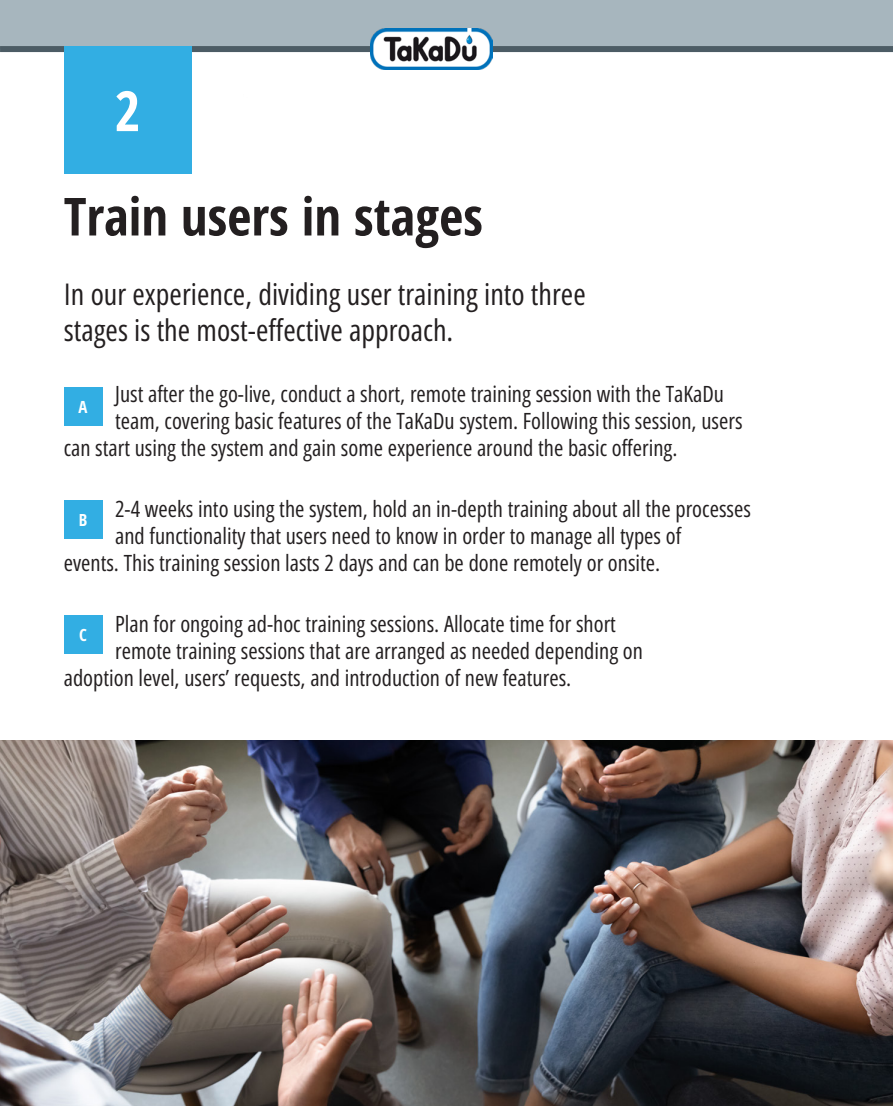
<style>
.page{position:relative;width:893px;height:1106px;background:#fff}
.page>*{position:absolute;margin:0;border:0;box-sizing:border-box;transform-origin:0 0}
.t1{font:700 55.5px "Open Sans Hebrew Condensed";color:#fff}
.t2{font:700 52.5px "Open Sans Hebrew Condensed";color:#231f20}
.t3{font:30px/36px "Open Sans Hebrew Condensed";color:#231f20}
.t4{font:22.5px "Open Sans Hebrew Condensed";color:#231f20}
.t5{font:700 16.8px "Open Sans Hebrew Condensed";color:#fff}
</style>
<div class="page">
<div style="left:0;top:0;width:893px;height:49px;background:#a7b6be"></div>
<div style="left:0;top:46px;width:893px;height:6px;background:#4c5c65"></div>
<img style="left:371px;top:29px;width:122px;height:41px">
<div style="left:64px;top:46px;width:127px;height:128px;background:#32aee3"></div>
<div style="left:64px;top:387px;width:38px;height:39px;background:#32aee3"></div>
<div style="left:64px;top:500px;width:38px;height:38px;background:#32aee3"></div>
<div style="left:64px;top:615px;width:38px;height:39px;background:#32aee3"></div>
<img style="left:0;top:740px;width:893px;height:366px">
<h1 class="t1" style="left:115px;top:79px;width:27px">2</h1>
<h2 class="t2" style="left:64px;top:187px;width:421px">Train users in stages</h2>
<h3 class="t3" style="left:64px;top:277px;width:524px">In our experience, dividing user training into three stages is the most-effective approach.</h3>
<p class="t4" style="left:115px;top:381px;width:610px">Just after the go-live, conduct a short, remote training session with the TaKaDu</p>
<p class="t4" style="left:115px;top:408px;width:629px">team, covering basic features of the TaKaDu system. Following this session, users</p>
<p class="t4" style="left:64px;top:435px;width:615px">can start using the system and gain some experience around the basic offering.</p>
<p class="t4" style="left:115px;top:496px;width:637px">2-4 weeks into using the system, hold an in-depth training about all the processes</p>
<p class="t4" style="left:115px;top:523px;width:568px">and functionality that users need to know in order to manage all types of</p>
<p class="t4" style="left:64px;top:550px;width:598px">events. This training session lasts 2 days and can be done remotely or onsite.</p>
<p class="t4" style="left:115px;top:611px;width:502px">Plan for ongoing ad-hoc training sessions. Allocate time for short</p>
<p class="t4" style="left:115px;top:638px;width:529px">remote training sessions that are arranged as needed depending on</p>
<p class="t4" style="left:64px;top:665px;width:509px">adoption level, users’ requests, and introduction of new features.</p>
<p class="t5" style="left:79px;top:397px;width:10px">A</p>
<p class="t5" style="left:79px;top:510px;width:10px">B</p>
<p class="t5" style="left:79px;top:625px;width:9px">C</p>
</div>
